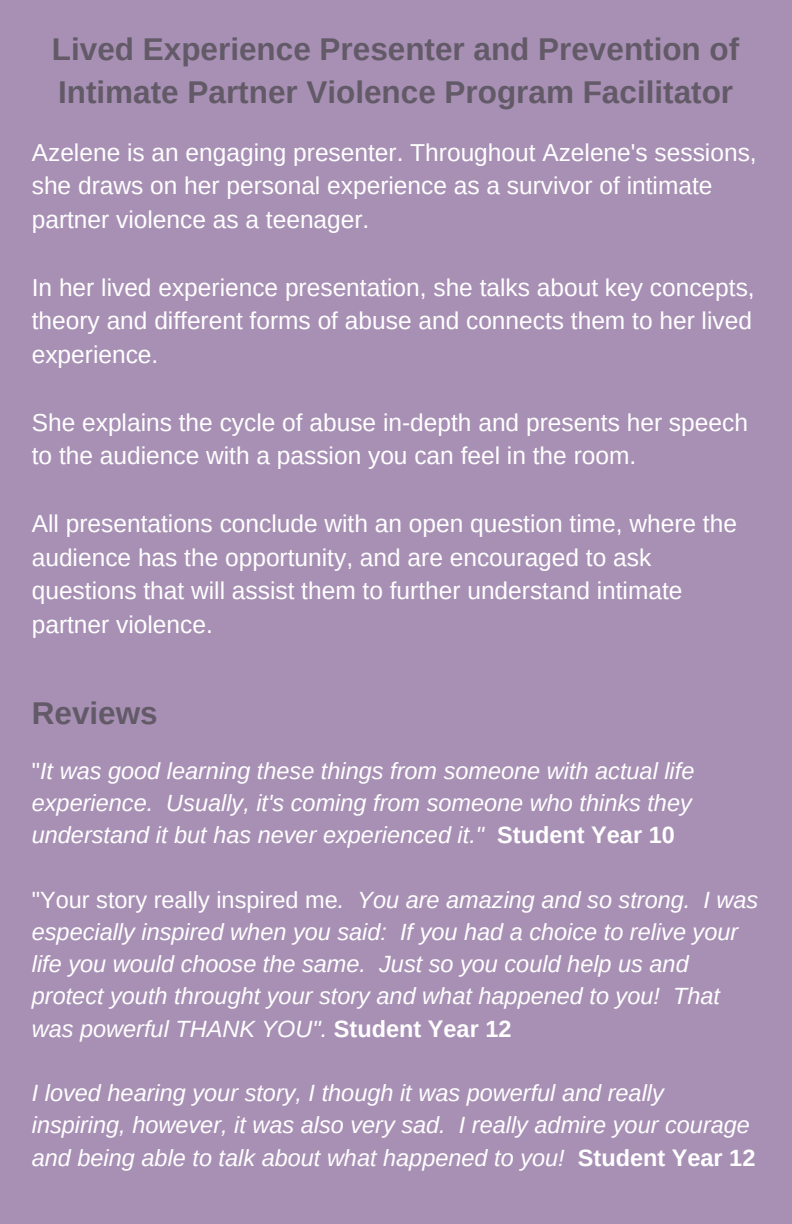
<style>
.page{position:relative;width:792px;height:1224px;background:#a890b5}
.page>*{position:absolute;margin:0;border:0;box-sizing:border-box;transform-origin:0 0}
.t1{font:700 31.5px/43.5px "Arimo";color:#635a68}
.t2{font:24.5px/33.8px "Arimo";color:#fff}
.t3{font:italic 23.5px/32.2px "Arimo";color:#fff}
.s1{font-style:normal}
.s2{font-weight:700;font-style:normal}
</style>
<div class="page">
<p class="t1" style="left:52px;top:27px;width:689px">Lived Experience Presenter and Prevention of<br>Intimate Partner Violence Program Facilitator</p>
<p class="t2" style="left:32px;top:135px;width:726px">Azelene is an engaging presenter. Throughout Azelene's sessions, she draws on her personal experience as a survivor of intimate partner violence as a teenager.</p>
<p class="t2" style="left:32px;top:270px;width:724px;text-align:justify">In her lived experience presentation, she talks about key concepts, theory and different forms of abuse and connects them to her lived experience.</p>
<p class="t2" style="left:32px;top:405px;width:718px">She explains the cycle of abuse in-depth and presents her speech to the audience with a passion you can feel in the room.</p>
<p class="t2" style="left:32px;top:506px;width:707px">All presentations conclude with an open question time, where the audience has the opportunity, and are encouraged to ask questions that will assist them to further understand intimate partner violence.</p>
<p class="t1" style="left:32px;top:691px;width:127px">Reviews</p>
<p class="t3" style="left:32px;top:754px;width:664px;text-align:justify"><span class="s1">"</span>It was good learning these things from someone with actual life experience. Usually, it's coming from someone who thinks they understand it but has never experienced it." <span class="s2">Student Year 10</span></p>
<p class="t3" style="left:32px;top:883px;width:728px"><span class="s1">"Your story really inspired me</span>. You are amazing and so strong. I was especially inspired when you said: If you had a choice to relive your life you would choose the same. Just so you could help us and protect youth throught your story and what happened to you! That was powerful THANK YOU". <span class="s2">Student Year 12</span></p>
<p class="t3" style="left:32px;top:1077px;width:725px">I loved hearing your story, I though it was powerful and really inspiring, however, it was also very sad. I really admire your courage and being able to talk about what happened to you! <span class="s2">Student Year 12</span></p>
</div>
